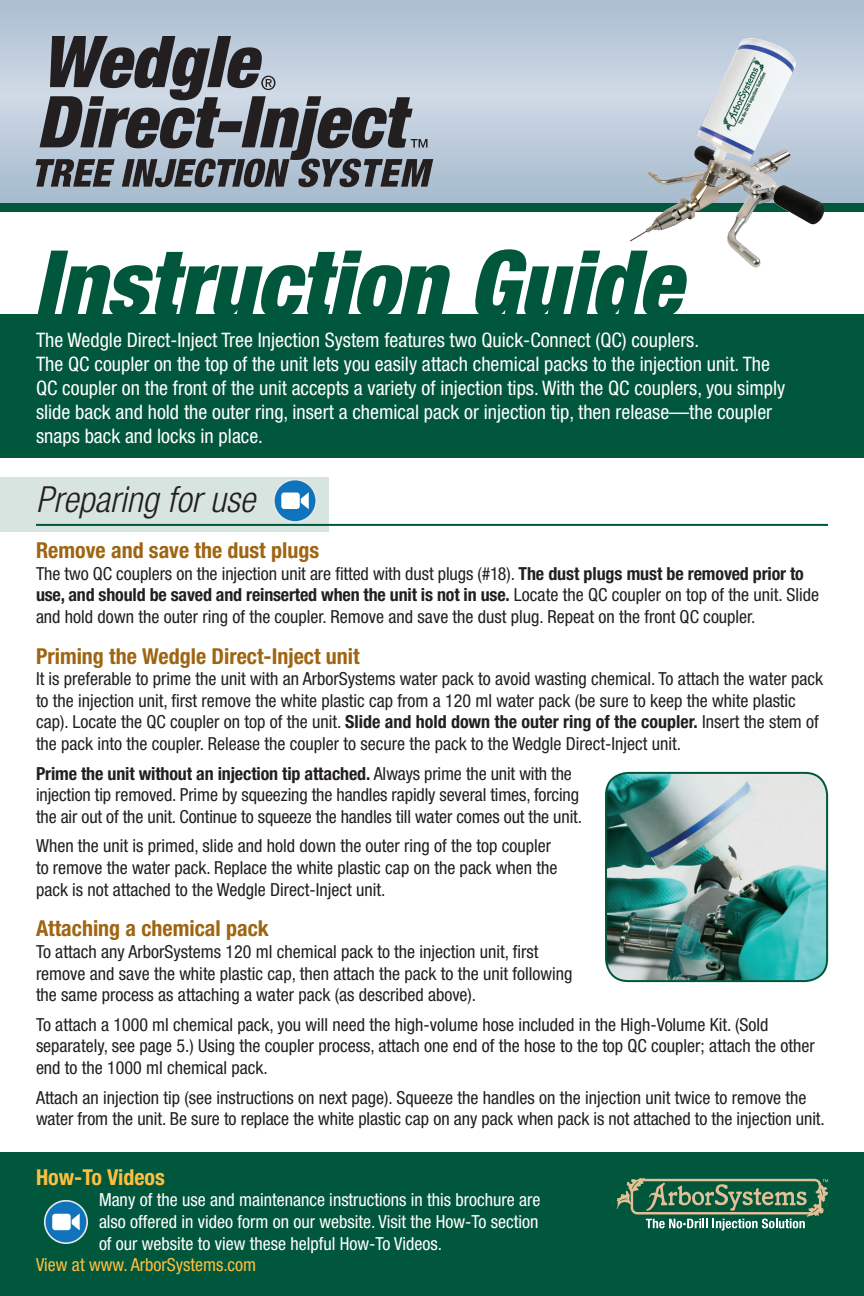
<style>
.page{position:relative;width:864px;height:1296px;background:#fff}
.page>*{position:absolute;margin:0;border:0;box-sizing:border-box;transform-origin:0 0}
.t1{font:italic 900 condensed 91.2px "Helvetica Neue";color:#00573c}
.t2{font:italic 300 condensed 36px "Helvetica Neue";color:#231f20}
.t3{font:700 condensed 22px "Helvetica Neue";color:#9e6512}
.t4{font:700 condensed 22px "Helvetica Neue";color:#febf40}
.t5{font:condensed 20px/24px "Helvetica Neue";color:#fff}
.t6{font:condensed 18px/21.6px "Helvetica Neue";color:#231f20}
.t7{font:condensed 18px/21.6px "Helvetica Neue";color:#fff;text-align:justify}
.t8{font:condensed 18px "Helvetica Neue";color:#febf40}
.s1{font-weight:700}
</style>
<div class="page">
<div style="left:0;top:477px;width:329px;height:55px;background:#d7e4e0"></div>
<svg style="left:0;top:0;width:864px;height:204px;background:#b6c6d5"></svg>
<div style="left:0;top:204px;width:864px;height:8px;background:#00573c"></div>
<div style="left:0;top:314px;width:864px;height:144px;background:#00573c"></div>
<hr style="left:36px;top:524px;width:792px;height:2px;background:#00573c">
<img style="left:606px;top:773px;width:221px;height:208px">
<div style="left:605px;top:772px;width:223px;height:210px;border:2px solid #00573c;border-radius:22px"></div>
<div style="left:0;top:1152px;width:864px;height:144px;background:#00573c"></div>
<svg style="left:617px;top:1178px;width:211px;height:53px"></svg>
<svg style="left:35px;top:36px;width:398px;height:151px;background:#808690"></svg>
<svg style="left:273px;top:479px;width:44px;height:44px"></svg>
<svg style="left:44px;top:1200px;width:44px;height:44px"></svg>
<img style="left:630px;top:39px;width:147px;height:229px">
<h1 class="t1" style="left:34px;top:227px;width:649px">Instruction Guide</h1>
<p class="t5" style="left:36px;top:328px;width:751px">The Wedgle Direct-Inject Tree Injection System features two Quick-Connect (QC) couplers.<br>The QC coupler on the top of the unit lets you easily attach chemical packs to the injection unit. The QC coupler on the front of the unit accepts a variety of injection tips. With the QC couplers, you simply slide back and hold the outer ring, insert a chemical pack or injection tip, then release—the coupler snaps back and locks in place.</p>
<h2 class="t2" style="left:36px;top:479px;width:221px">Preparing for use</h2>
<p class="t3" style="left:36px;top:537px;width:285px">Remove and save the dust plugs</p>
<p class="t6" style="left:36px;top:562px;width:785px">The two QC couplers on the injection unit are fitted with dust plugs (#18). <span class="s1">The dust plugs must be removed prior to use, and should be saved and reinserted when the unit is not in use.</span> Locate the QC coupler on top of the unit. Slide and hold down the outer ring of the coupler. Remove and save the dust plug. Repeat on the front QC coupler.</p>
<p class="t3" style="left:36px;top:642px;width:325px">Priming the Wedgle Direct-Inject unit</p>
<p class="t6" style="left:36px;top:668px;width:789px">It is preferable to prime the unit with an ArborSystems water pack to avoid wasting chemical. To attach the water pack to the injection unit, first remove the white plastic cap from a 120 ml water pack (be sure to keep the white plastic cap). Locate the QC coupler on top of the unit. <span class="s1">Slide and hold down the outer ring of the coupler.</span> Insert the stem of the pack into the coupler. Release the coupler to secure the pack to the Wedgle Direct-Inject unit.</p>
<p class="t6" style="left:36px;top:762px;width:548px"><span class="s1">Prime the unit without an injection tip attached.</span> Always prime the unit with the injection tip removed. Prime by squeezing the handles rapidly several times, forcing the air out of the unit. Continue to squeeze the handles till water comes out the unit.</p>
<p class="t6" style="left:36px;top:835px;width:523px">When the unit is primed, slide and hold down the outer ring of the top coupler to remove the water pack. Replace the white plastic cap on the pack when the pack is not attached to the Wedgle Direct-Inject unit.</p>
<p class="t3" style="left:36px;top:915px;width:234px">Attaching a chemical pack</p>
<p class="t6" style="left:36px;top:941px;width:538px">To attach any ArborSystems 120 ml chemical pack to the injection unit, first remove and save the white plastic cap, then attach the pack to the unit following the same process as attaching a water pack (as described above).</p>
<p class="t6" style="left:36px;top:1014px;width:780px">To attach a 1000 ml chemical pack, you will need the high-volume hose included in the High-Volume Kit. (Sold separately, see page 5.) Using the coupler process, attach one end of the hose to the top QC coupler; attach the other end to the 1000 ml chemical pack.</p>
<p class="t6" style="left:36px;top:1086px;width:790px">Attach an injection tip (see instructions on next page). Squeeze the handles on the injection unit twice to remove the water from the unit. Be sure to replace the white plastic cap on any pack when pack is not attached to the injection unit.</p>
<p class="t4" style="left:36px;top:1164px;width:130px">How-To Videos</p>
<p class="t7" style="left:99px;top:1189px;width:443px">Many of the use and maintenance instructions in this brochure are also offered in video form on our website. Visit the How-To section of our website to view these helpful How-To Videos.</p>
<p class="t8" style="left:36px;top:1254px;width:222px">View at www. ArborSystems.com</p>
</div>
